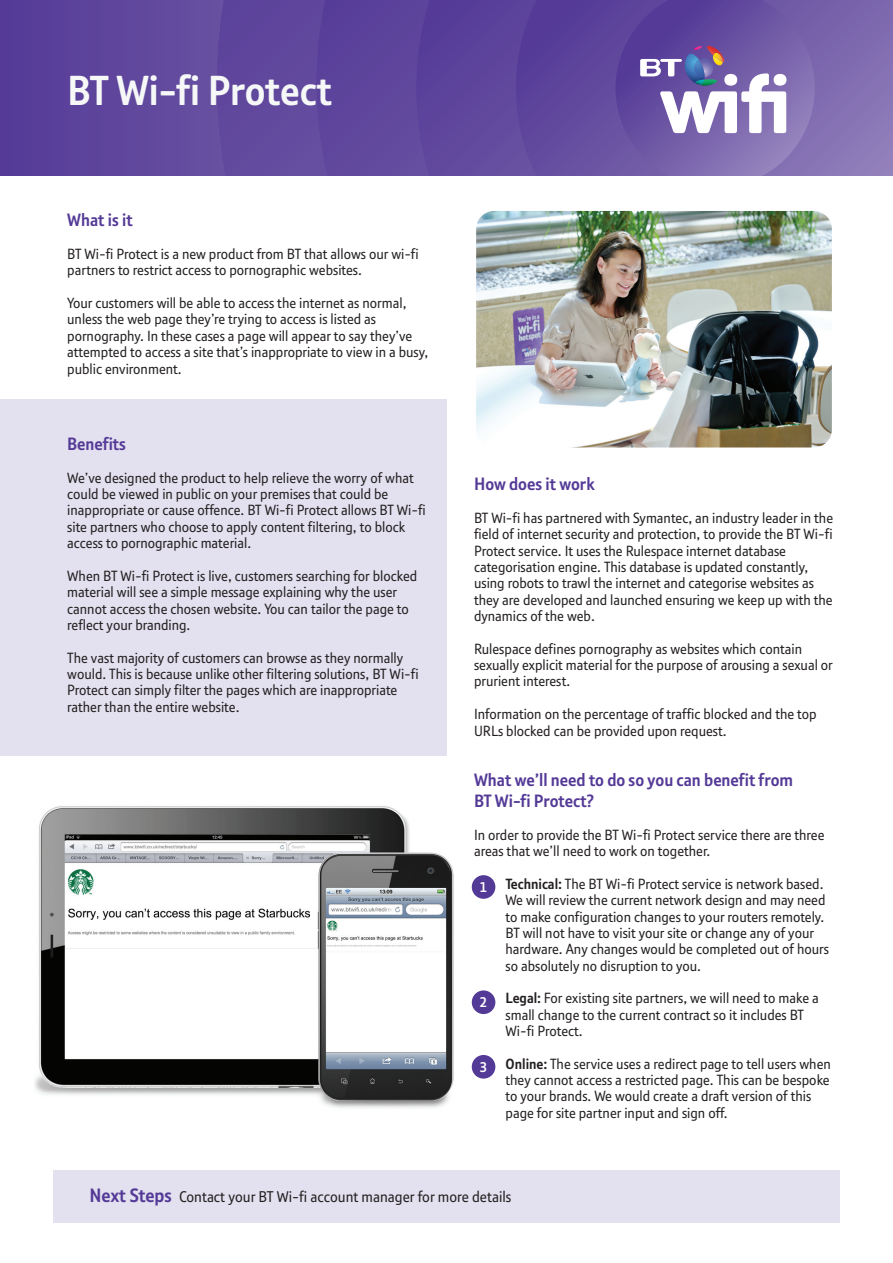
<style>
.page{position:relative;width:893px;height:1263px;background:#fff}
.page>*{position:absolute;margin:0;border:0;box-sizing:border-box;transform-origin:0 0}
.t1{font:700 40.5px "New BT";color:#f6f8f8}
.t2{font:700 17.25px/20.7px "New BT";color:#543a97}
.t3{font:15px "New BT";color:#231f20}
.t4{font:14.25px/16.4px "New BT";color:#231f20}
.t5{font:700 13.65px "New BT";color:#fff}
.s1{font-weight:700}
.s2{font-weight:700;font-size:18.75px;color:#543a97}
</style>
<div class="page">
<div style="left:0;top:399px;width:446px;height:356px;background:#e3e0ef"></div>
<img style="left:476px;top:211px;width:356px;height:236px;border-radius:18px">
<div style="left:53px;top:1170px;width:786px;height:52px;background:#e3e0ef"></div>
<div style="left:472px;top:875px;width:23px;height:24px;background:#543a97;border-radius:50%"></div>
<div style="left:472px;top:990px;width:23px;height:24px;background:#543a97;border-radius:50%"></div>
<div style="left:472px;top:1055px;width:23px;height:23px;background:#543a97;border-radius:50%"></div>
<div style="left:0;top:0;width:893px;height:176px;background:#5f469c"></div>
<svg style="left:424px;top:148px;width:92px;height:27px"></svg>
<svg style="left:516px;top:0;width:377px;height:175px"></svg>
<svg style="left:615px;top:0;width:200px;height:175px"></svg>
<img style="left:34px;top:806px;width:420px;height:302px">
<h1 class="t1" style="left:67px;top:74px;width:266px">BT Wi-fi Protect</h1>
<p class="t2" style="left:67px;top:211px;width:67px">What is it</p>
<p class="t4" style="left:67px;top:247px;width:353px">BT Wi-fi Protect is a new product from BT that allows our wi-fi partners to restrict access to pornographic websites.</p>
<p class="t4" style="left:67px;top:296px;width:362px">Your customers will be able to access the internet as normal, unless the web page they’re trying to access is listed as pornography. In these cases a page will appear to say they’ve attempted to access a site that’s inappropriate to view in a busy, public environment.</p>
<p class="t2" style="left:67px;top:435px;width:60px">Benefits</p>
<p class="t4" style="left:67px;top:471px;width:360px">We’ve designed the product to help relieve the worry of what could be viewed in public on your premises that could be inappropriate or cause offence. BT Wi-fi Protect allows BT Wi-fi site partners who choose to apply content filtering, to block access to pornographic material.</p>
<p class="t4" style="left:67px;top:569px;width:351px">When BT Wi-fi Protect is live, customers searching for blocked material will see a simple message explaining why the user cannot access the chosen website. You can tailor the page to reflect your branding.</p>
<p class="t4" style="left:67px;top:650px;width:353px">The vast majority of customers can browse as they normally would. This is because unlike other filtering solutions, BT Wi-fi Protect can simply filter the pages which are inappropriate rather than the entire website.</p>
<p class="t2" style="left:474px;top:475px;width:122px">How does it work</p>
<p class="t4" style="left:474px;top:511px;width:361px">BT Wi-fi has partnered with Symantec, an industry leader in the field of internet security and protection, to provide the BT Wi-fi Protect service. It uses the Rulespace internet database categorisation engine. This database is updated constantly, using robots to trawl the internet and categorise websites as they are developed and launched ensuring we keep up with the dynamics of the web.</p>
<p class="t4" style="left:474px;top:642px;width:360px">Rulespace defines pornography as websites which contain sexually explicit material for the purpose of arousing a sexual or prurient interest.</p>
<p class="t4" style="left:474px;top:707px;width:344px">Information on the percentage of traffic blocked and the top<br>URLs blocked can be provided upon request.</p>
<p class="t2" style="left:474px;top:771px;width:321px">What we’ll need to do so you can benefit from<br>BT Wi-fi Protect?</p>
<p class="t4" style="left:474px;top:828px;width:352px">In order to provide the BT Wi-fi Protect service there are three areas that we’ll need to work on together.</p>
<p class="t4" style="left:505px;top:877px;width:325px"><span class="s1">Technical:</span> The BT Wi-fi Protect service is network based.<br>We will review the current network design and may need to make configuration changes to your routers remotely.<br>BT will not have to visit your site or change any of your hardware. Any changes would be completed out of hours so absolutely no disruption to you.</p>
<p class="t4" style="left:505px;top:991px;width:315px"><span class="s1">Legal:</span> For existing site partners, we will need to make a small change to the current contract so it includes BT<br>Wi-fi Protect.</p>
<p class="t4" style="left:505px;top:1056px;width:327px"><span class="s1">Online:</span> The service uses a redirect page to tell users when they cannot access a restricted page. This can be bespoke to your brands. We would create a draft version of this page for site partner input and sign off.</p>
<p class="t5" style="left:480px;top:881px;width:9px">1</p>
<p class="t5" style="left:480px;top:997px;width:9px">2</p>
<p class="t5" style="left:480px;top:1062px;width:9px">3</p>
<p class="t3" style="left:90px;top:1191px;width:423px"><span class="s2">Next Steps</span> Contact your BT Wi-fi account manager for more details</p>
</div>
